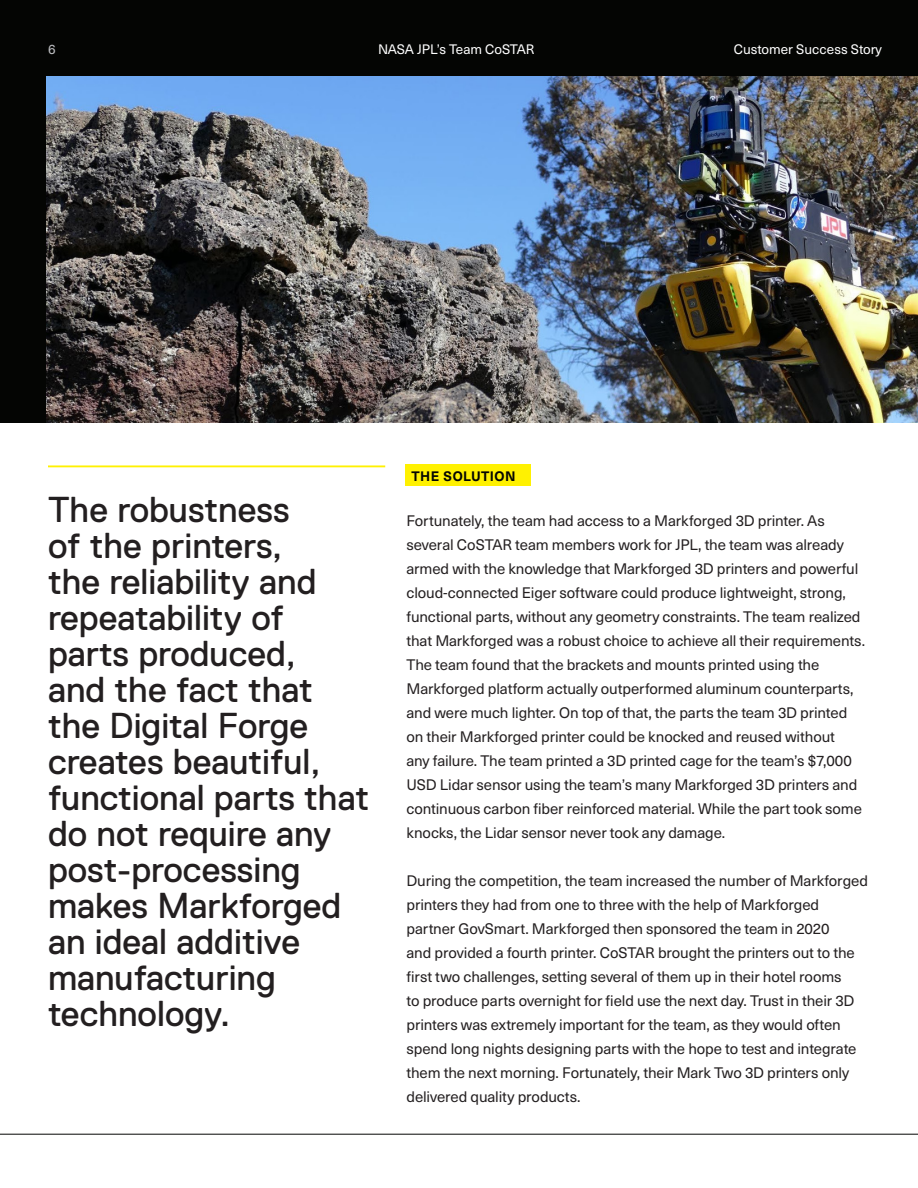
<style>
.page{position:relative;width:918px;height:1188px;background:#fff}
.page>*{position:absolute;margin:0;border:0;box-sizing:border-box;transform-origin:0 0}
.Paragraph_Style_2{font:36px/36px "Replica Pro";color:#231f20}
.body{font:15px/24px "Neue Haas Unica W1 G";letter-spacing:-.01em;color:#231f20}
.t1{font:13.5px "Neue Haas Unica W1 G";color:#fff}
.t2{font:700 13.5px "Neue Haas Unica W1 G";letter-spacing:.04em;color:#040503}
.t3{font:13.5px "Neue Haas Unica W1 G";color:#bcbdc0}
</style>
<div class="page">
<hr style="left:0;top:1134px;width:918px;height:1px;background:#040503">
<div style="left:0;top:0;width:48px;height:423px;background:#040503"></div>
<div style="left:405px;top:465px;width:125px;height:21px;background:#fff101"></div>
<img style="left:46px;top:75px;width:872px;height:348px">
<hr style="left:48px;top:465px;width:337px;height:2px;background:#fff101">
<div style="left:18px;top:0;width:900px;height:75px;background:#040503"></div>
<p class="t3" style="left:48px;top:39px;width:9px">6</p>
<p class="t1" style="left:378px;top:39px;width:158px">NASA JPL’s Team CoSTAR</p>
<p class="t1" style="left:734px;top:39px;width:150px">Customer Success Story</p>
<p class="Paragraph_Style_2" style="left:48px;top:491px;width:323px">The robustness<br>of the printers,<br>the reliability and repeatability of parts produced,<br>and the fact that the Digital Forge creates beautiful, functional parts that do not require any post-processing makes Markforged an ideal additive manufacturing technology.</p>
<p class="t2" style="left:411px;top:466px;width:106px">THE SOLUTION</p>
<p class="body" style="left:406px;top:508px;width:460px">Fortunately, the team had access to a Markforged 3D printer. As several CoSTAR team members work for JPL, the team was already armed with the knowledge that Markforged 3D printers and powerful cloud-connected Eiger software could produce lightweight, strong, functional parts, without any geometry constraints. The team realized that Markforged was a robust choice to achieve all their requirements.<br>The team found that the brackets and mounts printed using the Markforged platform actually outperformed aluminum counterparts, and were much lighter. On top of that, the parts the team 3D printed on their Markforged printer could be knocked and reused without<br>any failure. The team printed a 3D printed cage for the team’s $7,000<br>USD Lidar sensor using the team’s many Markforged 3D printers and continuous carbon fiber reinforced material. While the part took some knocks, the Lidar sensor never took any damage.</p>
<p class="body" style="left:406px;top:868px;width:463px">During the competition, the team increased the number of Markforged printers they had from one to three with the help of Markforged partner GovSmart. Markforged then sponsored the team in 2020<br>and provided a fourth printer. CoSTAR brought the printers out to the first two challenges, setting several of them up in their hotel rooms<br>to produce parts overnight for field use the next day. Trust in their 3D printers was extremely important for the team, as they would often spend long nights designing parts with the hope to test and integrate them the next morning. Fortunately, their Mark Two 3D printers only delivered quality products.</p>
</div>
